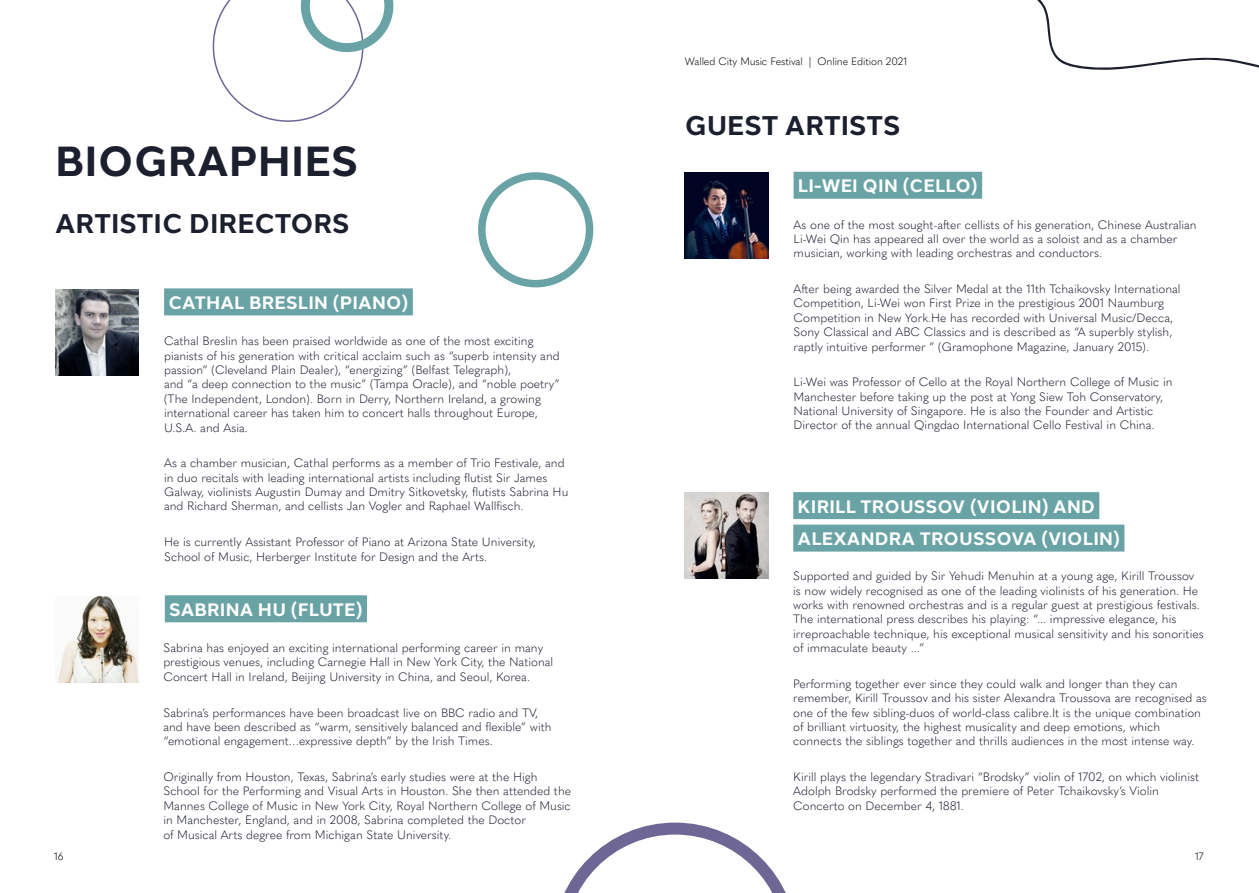
<style>
.page{position:relative;width:1259px;height:893px;background:#fff}
.page>*{position:absolute;margin:0;border:0;box-sizing:border-box;transform-origin:0 0}
.t1{font:700 42px "Halcom";color:#1c1f2e}
.t2{font:700 27px "Halcom";color:#1c1f2e}
.t3{font:700 18px "Halcom";letter-spacing:.01em;color:#fff}
.t4{font:300 12px/14.4px "Quasimoda";color:#1c1f2e}
.t5{font:300 10.5px "Quasimoda";letter-spacing:-.01em;color:#000}
</style>
<div class="page">
<div style="left:478px;top:172px;width:115px;height:115px;border:8px solid #69a3a6;border-radius:50%"></div>
<svg style="left:213px;top:0;width:180px;height:122px"></svg>
<svg style="left:564px;top:823px;width:222px;height:70px"></svg>
<svg style="left:1037px;top:0;width:222px;height:70px"></svg>
<div style="left:164px;top:288px;width:249px;height:27px;background:#69a3a6"></div>
<div style="left:793px;top:172px;width:189px;height:27px;background:#69a3a6"></div>
<div style="left:165px;top:595px;width:202px;height:27px;background:#69a3a6"></div>
<div style="left:793px;top:492px;width:306px;height:27px;background:#69a3a6"></div>
<img style="left:55px;top:289px;width:84px;height:87px">
<img style="left:57px;top:597px;width:82px;height:86px">
<img style="left:685px;top:172px;width:83px;height:87px">
<img style="left:685px;top:492px;width:83px;height:87px">
<div style="left:793px;top:525px;width:331px;height:27px;background:#69a3a6"></div>
<p class="t5" style="left:685px;top:54px;width:224px">Walled City Music Festival | Online Edition 2021</p>
<h1 class="t1" style="left:55px;top:128px;width:304px">BIOGRAPHIES</h1>
<h2 class="t2" style="left:55px;top:202px;width:296px">ARTISTIC DIRECTORS</h2>
<h3 class="t3" style="left:168px;top:288px;width:242px">CATHAL BRESLIN (PIANO)</h3>
<p class="t4" style="left:164px;top:333px;width:397px">Cathal Breslin has been praised worldwide as one of the most exciting pianists of his generation with critical acclaim such as “superb intensity and passion” (Cleveland Plain Dealer), “energizing” (Belfast Telegraph),<br>and “a deep connection to the music” (Tampa Oracle), and “noble poetry” (The Independent, London). Born in Derry, Northern Ireland, a growing international career has taken him to concert halls throughout Europe, U.S.A. and Asia.</p>
<p class="t4" style="left:164px;top:455px;width:406px">As a chamber musician, Cathal performs as a member of Trio Festivale, and in duo recitals with leading international artists including flutist Sir James Galway, violinists Augustin Dumay and Dmitry Sitkovetsky, flutists Sabrina Hu and Richard Sherman, and cellists Jan Vogler and Raphael Wallfisch.</p>
<p class="t4" style="left:164px;top:534px;width:373px">He is currently Assistant Professor of Piano at Arizona State University,<br>School of Music, Herberger Institute for Design and the Arts.</p>
<h3 class="t3" style="left:169px;top:595px;width:195px">SABRINA HU (FLUTE)</h3>
<p class="t4" style="left:163px;top:640px;width:391px">Sabrina has enjoyed an exciting international performing career in many prestigious venues, including Carnegie Hall in New York City, the National<br>Concert Hall in Ireland, Beijing University in China, and Seoul, Korea.</p>
<p class="t4" style="left:163px;top:704px;width:390px">Sabrina’s performances have been broadcast live on BBC radio and TV, and have been described as “warm, sensitively balanced and flexible” with “emotional engagement…expressive depth” by the Irish Times.</p>
<p class="t4" style="left:163px;top:769px;width:409px">Originally from Houston, Texas, Sabrina’s early studies were at the High School for the Performing and Visual Arts in Houston. She then attended the Mannes College of Music in New York City, Royal Northern College of Music in Manchester, England, and in 2008, Sabrina completed the Doctor<br>of Musical Arts degree from Michigan State University.</p>
<h2 class="t2" style="left:685px;top:104px;width:217px">GUEST ARTISTS</h2>
<h3 class="t3" style="left:798px;top:172px;width:181px">LI-WEI QIN (CELLO)</h3>
<p class="t4" style="left:793px;top:216px;width:405px">As one of the most sought-after cellists of his generation, Chinese Australian<br>Li-Wei Qin has appeared all over the world as a soloist and as a chamber musician, working with leading orchestras and conductors.</p>
<p class="t4" style="left:793px;top:281px;width:388px">After being awarded the Silver Medal at the 11th Tchaikovsky International Competition, Li-Wei won First Prize in the prestigious 2001 Naumburg Competition in New York.He has recorded with Universal Music/Decca, Sony Classical and ABC Classics and is described as “A superbly stylish, raptly intuitive performer ” (Gramophone Magazine, January 2015).</p>
<p class="t4" style="left:793px;top:374px;width:380px">Li-Wei was Professor of Cello at the Royal Northern College of Music in Manchester before taking up the post at Yong Siew Toh Conservatory, National University of Singapore. He is also the Founder and Artistic Director of the annual Qingdao International Cello Festival in China.</p>
<h3 class="t3" style="left:797px;top:492px;width:299px">KIRILL TROUSSOV (VIOLIN) AND</h3>
<h3 class="t3" style="left:797px;top:524px;width:324px">ALEXANDRA TROUSSOVA (VIOLIN)</h3>
<p class="t4" style="left:793px;top:568px;width:412px">Supported and guided by Sir Yehudi Menuhin at a young age, Kirill Troussov is now widely recognised as one of the leading violinists of his generation. He works with renowned orchestras and is a regular guest at prestigious festivals.<br>The international press describes his playing: “... impressive elegance, his irreproachable technique, his exceptional musical sensitivity and his sonorities of immaculate beauty ...”</p>
<p class="t4" style="left:793px;top:676px;width:415px">Performing together ever since they could walk and longer than they can remember, Kirill Troussov and his sister Alexandra Troussova are recognised as one of the few sibling-duos of world-class calibre.It is the unique combination of brilliant virtuosity, the highest musicality and deep emotions, which connects the siblings together and thrills audiences in the most intense way.</p>
<p class="t4" style="left:793px;top:769px;width:407px">Kirill plays the legendary Stradivari “Brodsky” violin of 1702, on which violinist<br>Adolph Brodsky performed the premiere of Peter Tchaikovsky’s Violin<br>Concerto on December 4, 1881.</p>
<p class="t5" style="left:54px;top:848px;width:11px">16</p>
<p class="t5" style="left:1195px;top:848px;width:10px">17</p>
</div>
